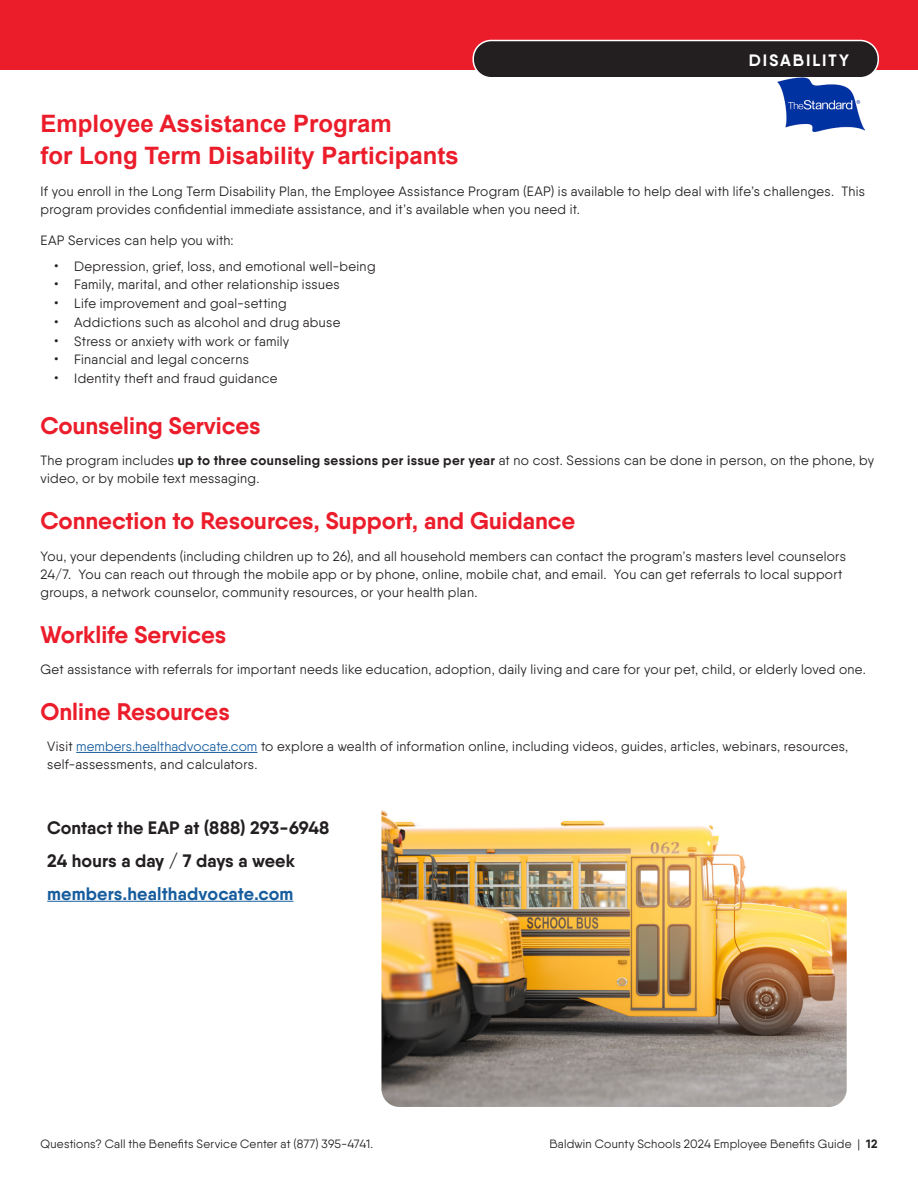
<style>
.page{position:relative;width:918px;height:1188px;background:#fff}
.page>*{position:absolute;margin:0;border:0;box-sizing:border-box;transform-origin:0 0}
.body_text{font:700 24px "Qanelas";color:#ec1d2b}
.body_text-2{font:700 24px "Arial";color:#ec1d2b}
.body_text-3{font:700 18px "Qanelas";letter-spacing:.005em;color:#231f20}
.body_text-4{font:700 18px "Qanelas";letter-spacing:.01em;color:#175d9e}
.Headline{font:700 16.5px "Qanelas";letter-spacing:.12em;color:#fff}
.body_text-5{font:13.5px/18px "Qanelas";letter-spacing:.02em;color:#231f20}
.t1{font:12px "Qanelas";letter-spacing:.015em;color:#231f20}
.s1{font-size:15px}
.s2{font-weight:700}
.s3{color:#175d9e}
</style>
<div class="page">
<div style="left:0;top:0;width:918px;height:70px;background:#ec1d2b"></div>
<div style="left:473px;top:40px;width:405px;height:38px;background:#231e20;border-radius:18px"></div>
<div style="left:472px;top:40px;width:407px;height:39px;border:2px solid #fff;border-radius:18px"></div>
<img style="left:381px;top:810px;width:466px;height:297px">
<hr style="left:76px;top:752px;width:181px;height:1px;background:#175d9e">
<hr style="left:47px;top:901px;width:246px;height:1px;background:#175d9e">
<img style="left:778px;top:78px;width:86px;height:54px">
<p class="Headline" style="left:749px;top:50px;width:102px">DISABILITY</p>
<p class="body_text-2" style="left:40px;top:106px;width:353px">Employee Assistance Program</p>
<p class="body_text-2" style="left:40px;top:139px;width:420px">for Long Term Disability Participants</p>
<p class="body_text-5" style="left:40px;top:182px;width:826px">If you enroll in the Long Term Disability Plan, the Employee Assistance Program (EAP) is available to help deal with life’s challenges. This program provides confidential immediate assistance, and it’s available when you need it.</p>
<p class="body_text-5" style="left:40px;top:231px;width:195px">EAP Services can help you with:</p>
<p class="body_text-5" style="left:54px;top:257px;width:323px"><span class="s1">•</span> Depression, grief, loss, and emotional well-being</p>
<p class="body_text-5" style="left:54px;top:275px;width:287px"><span class="s1">•</span> Family, marital, and other relationship issues</p>
<p class="body_text-5" style="left:54px;top:294px;width:234px"><span class="s1">•</span> Life improvement and goal-setting</p>
<p class="body_text-5" style="left:54px;top:313px;width:288px"><span class="s1">•</span> Addictions such as alcohol and drug abuse</p>
<p class="body_text-5" style="left:54px;top:332px;width:237px"><span class="s1">•</span> Stress or anxiety with work or family</p>
<p class="body_text-5" style="left:54px;top:350px;width:196px"><span class="s1">•</span> Financial and legal concerns</p>
<p class="body_text-5" style="left:54px;top:369px;width:225px"><span class="s1">•</span> Identity theft and fraud guidance</p>
<p class="body_text" style="left:40px;top:410px;width:222px">Counseling Services</p>
<p class="body_text-5" style="left:40px;top:451px;width:835px">The program includes <span class="s2">up to three counseling sessions per issue per year</span> at no cost. Sessions can be done in person, on the phone, by video, or by mobile text messaging.</p>
<p class="body_text" style="left:40px;top:506px;width:536px">Connection to Resources, Support, and Guidance</p>
<p class="body_text-5" style="left:40px;top:547px;width:807px">You, your dependents (including children up to 26), and all household members can contact the program’s masters level counselors<br>24/7. You can reach out through the mobile app or by phone, online, mobile chat, and email. You can get referrals to local support groups, a network counselor, community resources, or your health plan.</p>
<p class="body_text" style="left:40px;top:619px;width:187px">Worklife Services</p>
<p class="body_text-5" style="left:40px;top:660px;width:827px">Get assistance with referrals for important needs like education, adoption, daily living and care for your pet, child, or elderly loved one.</p>
<p class="body_text" style="left:40px;top:696px;width:191px">Online Resources</p>
<p class="body_text-5" style="left:47px;top:738px;width:803px">Visit <span class="s3">members.healthadvocate.com</span> to explore a wealth of information online, including videos, guides, articles, webinars, resources, self-assessments, and calculators.</p>
<p class="body_text-3" style="left:47px;top:816px;width:284px">Contact the EAP at (888) 293-6948</p>
<p class="body_text-3" style="left:47px;top:849px;width:249px">24 hours a day / 7 days a week</p>
<p class="body_text-4" style="left:47px;top:882px;width:248px">members.healthadvocate.com</p>
<p class="t1" style="left:40px;top:1137px;width:334px">Questions? Call the Benefits Service Center at (877) 395-4741.</p>
<p class="t1" style="left:549px;top:1136px;width:330px">Baldwin County Schools 2024 Employee Benefits Guide | <span class="s2">12</span></p>
</div>
